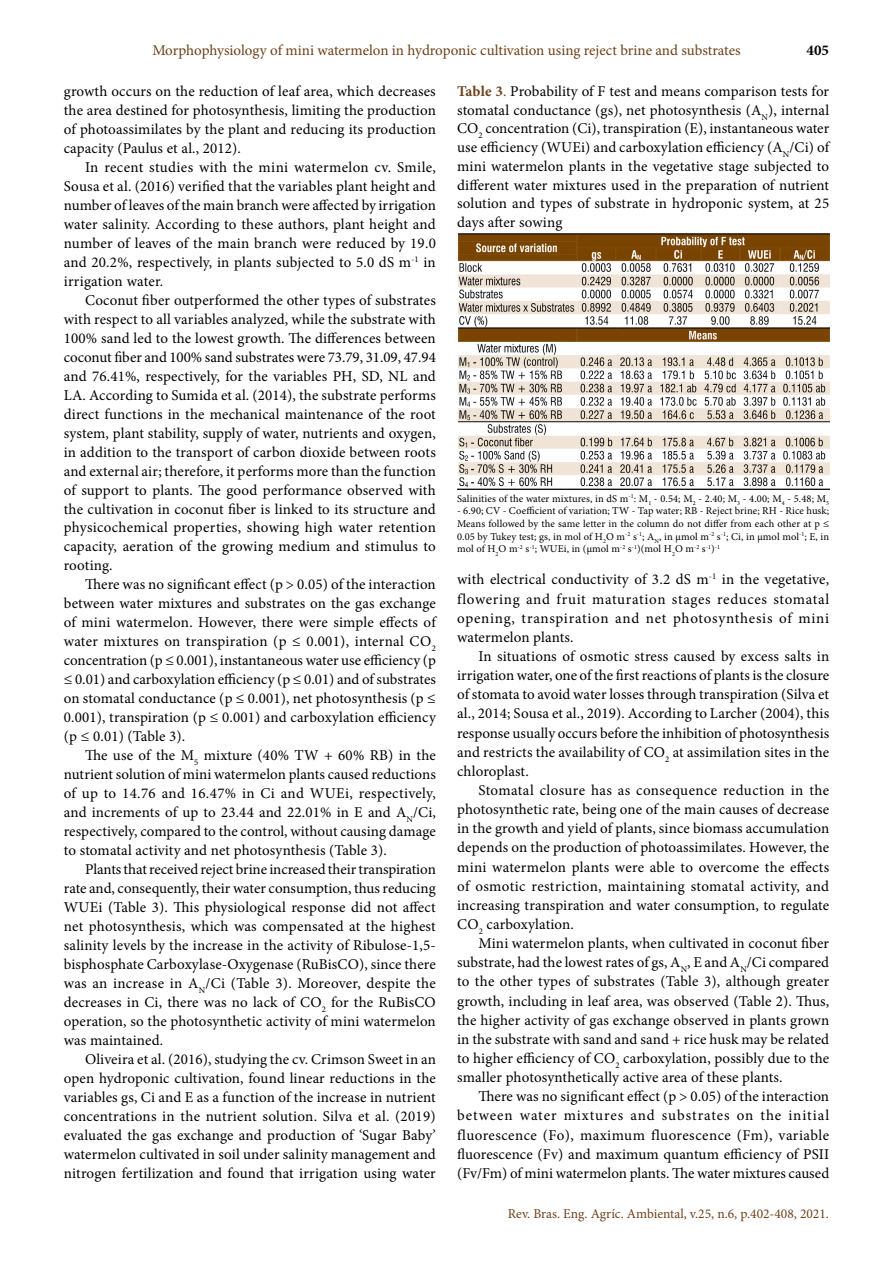
<style>
.page{position:relative;width:893px;height:1263px;background:#fff}
.page>*{position:absolute;margin:0;border:0;box-sizing:border-box;transform-origin:0 0}
.t1{font:15px/19px "Minion Pro";letter-spacing:.01em;color:#000;text-align:justify}
.t2{font:15px "Minion Pro";color:#6c4119}
.t3{font:700 15px "Minion Pro";color:#000}
.t4{font:13.5px "Minion Pro";color:#6c4119}
.t5{font:10.5px/12.6px "Minion Pro";letter-spacing:.01em;color:#000;text-align:justify}
.s1{font-weight:700;color:#6c4119}
.s2{color:#6c4119}
</style>
<div class="page">
<img style="left:457px;top:234px;width:372px;height:256px">
<p class="t2" style="left:152px;top:40px;width:590px">Morphophysiology of mini watermelon in hydroponic cultivation using reject brine and substrates</p>
<p class="t3" style="left:806px;top:40px;width:24px">405</p>
<p class="t1" style="left:64px;top:82px;width:374px">growth occurs on the reduction of leaf area, which decreases the area destined for photosynthesis, limiting the production of photoassimilates by the plant and reducing its production capacity (Paulus et al., 2012).</p>
<p class="t1" style="left:64px;top:158px;width:374px;text-indent:21px">In recent studies with the mini watermelon cv. Smile, Sousa et al. (2016) verified that the variables plant height and number of leaves of the main branch were affected by irrigation water salinity. According to these authors, plant height and number of leaves of the main branch were reduced by 19.0 and 20.2%, respectively, in plants subjected to 5.0 dS m<sup>-1</sup> in irrigation water.</p>
<p class="t1" style="left:64px;top:290px;width:374px;text-indent:21px">Coconut fiber outperformed the other types of substrates with respect to all variables analyzed, while the substrate with 100% sand led to the lowest growth. The differences between coconut fiber and 100% sand substrates were 73.79, 31.09, 47.94 and 76.41%, respectively, for the variables PH, SD, NL and LA. According to Sumida et al. (2014), the substrate performs direct functions in the mechanical maintenance of the root system, plant stability, supply of water, nutrients and oxygen, in addition to the transport of carbon dioxide between roots and external air; therefore, it performs more than the function of support to plants. The good performance observed with the cultivation in coconut fiber is linked to its structure and physicochemical properties, showing high water retention capacity, aeration of the growing medium and stimulus to rooting.</p>
<p class="t1" style="left:64px;top:575px;width:374px;text-indent:21px">There was no significant effect (p &gt; 0.05) of the interaction between water mixtures and substrates on the gas exchange of mini watermelon. However, there were simple effects of water mixtures on transpiration (p ≤ 0.001), internal CO<sub>2 </sub>concentration (p ≤ 0.001), instantaneous water use efficiency (p ≤ 0.01) and carboxylation efficiency (p ≤ 0.01) and of substrates on stomatal conductance (p ≤ 0.001), net photosynthesis (p ≤ 0.001), transpiration (p ≤ 0.001) and carboxylation efficiency (p ≤ 0.01) (Table 3).</p>
<p class="t1" style="left:64px;top:746px;width:374px;text-indent:21px">The use of the M<sub>5</sub> mixture (40% TW + 60% RB) in the nutrient solution of mini watermelon plants caused reductions of up to 14.76 and 16.47% in Ci and WUEi, respectively, and increments of up to 23.44 and 22.01% in E and A<sub>N</sub>/Ci, respectively, compared to the control, without causing damage to stomatal activity and net photosynthesis (Table 3).</p>
<p class="t1" style="left:64px;top:860px;width:374px;text-indent:21px">Plants that received reject brine increased their transpiration rate and, consequently, their water consumption, thus reducing WUEi (Table 3). This physiological response did not affect net photosynthesis, which was compensated at the highest salinity levels by the increase in the activity of Ribulose-1,5- bisphosphate Carboxylase-Oxygenase (RuBisCO), since there was an increase in A<sub>N</sub>/Ci (Table 3). Moreover, despite the decreases in Ci, there was no lack of CO<sub>2</sub> for the RuBisCO operation, so the photosynthetic activity of mini watermelon was maintained.</p>
<p class="t1" style="left:64px;top:1050px;width:374px;text-indent:21px">Oliveira et al. (2016), studying the cv. Crimson Sweet in an open hydroponic cultivation, found linear reductions in the variables gs, Ci and E as a function of the increase in nutrient concentrations in the nutrient solution. Silva et al. (2019) evaluated the gas exchange and production of ‘Sugar Baby’ watermelon cultivated in soil under salinity management and nitrogen fertilization and found that irrigation using water</p>
<p class="t1" style="left:457px;top:82px;width:374px"><span class="s1">Table 3</span><span class="s2">.</span> Probability of F test and means comparison tests for stomatal conductance (gs), net photosynthesis (A<sub>N</sub>), internal CO<sub>2</sub> concentration (Ci), transpiration (E), instantaneous water use efficiency (WUEi) and carboxylation efficiency (A<sub>N</sub>/Ci) of mini watermelon plants in the vegetative stage subjected to different water mixtures used in the preparation of nutrient solution and types of substrate in hydroponic system, at 25 days after sowing</p>
<p class="t5" style="left:457px;top:492px;width:374px">Salinities of the water mixtures, in dS m<sup>-1</sup>: M<sub>1</sub> - 0.54; M<sub>2</sub> - 2.40; M<sub>3</sub> - 4.00; M<sub>4</sub> - 5.48; M<sub>5</sub></p>
<p class="t5" style="left:457px;top:505px;width:374px">- 6.90; CV - Coefficient of variation; TW - Tap water; RB - Reject brine; RH - Rice husk; Means followed by the same letter in the column do not differ from each other at p ≤ 0.05 by Tukey test; gs, in mol of H<sub>2</sub>O m<sup>-2</sup> s<sup>-1</sup>; A<sub>N</sub>, in μmol m<sup>-2</sup> s<sup>-1</sup>; Ci, in μmol mol<sup>-1</sup>; E, in mol of H<sub>2</sub>O m<sup>-2</sup> s<sup>-1</sup>; WUEi, in (μmol m<sup>-2</sup> s<sup>-1</sup>)(mol H<sub>2</sub>O m<sup>-2</sup> s<sup>-1</sup>)<sup>-1</sup></p>
<p class="t1" style="left:457px;top:570px;width:374px">with electrical conductivity of 3.2 dS m<sup>-1</sup> in the vegetative, flowering and fruit maturation stages reduces stomatal opening, transpiration and net photosynthesis of mini watermelon plants.</p>
<p class="t1" style="left:457px;top:647px;width:374px;text-indent:21px">In situations of osmotic stress caused by excess salts in irrigation water, one of the first reactions of plants is the closure of stomata to avoid water losses through transpiration (Silva et al., 2014; Sousa et al., 2019). According to Larcher (2004), this response usually occurs before the inhibition of photosynthesis and restricts the availability of CO<sub>2</sub> at assimilation sites in the chloroplast.</p>
<p class="t1" style="left:457px;top:781px;width:374px;text-indent:21px">Stomatal closure has as consequence reduction in the photosynthetic rate, being one of the main causes of decrease in the growth and yield of plants, since biomass accumulation depends on the production of photoassimilates. However, the mini watermelon plants were able to overcome the effects of osmotic restriction, maintaining stomatal activity, and increasing transpiration and water consumption, to regulate CO<sub>2</sub> carboxylation.</p>
<p class="t1" style="left:457px;top:934px;width:374px;text-indent:21px">Mini watermelon plants, when cultivated in coconut fiber substrate, had the lowest rates of gs, A<sub>N</sub>, E and A<sub>N</sub>/Ci compared to the other types of substrates (Table 3), although greater growth, including in leaf area, was observed (Table 2). Thus, the higher activity of gas exchange observed in plants grown in the substrate with sand and sand + rice husk may be related to higher efficiency of CO<sub>2</sub> carboxylation, possibly due to the smaller photosynthetically active area of these plants.</p>
<p class="t1" style="left:457px;top:1087px;width:374px;text-indent:21px">There was no significant effect (p &gt; 0.05) of the interaction between water mixtures and substrates on the initial fluorescence (Fo), maximum fluorescence (Fm), variable fluorescence (Fv) and maximum quantum efficiency of PSII (Fv/Fm) of mini watermelon plants. The water mixtures caused</p>
<p class="t4" style="left:508px;top:1204px;width:323px">Rev. Bras. Eng. Agríc. Ambiental, v.25, n.6, p.402-408, 2021.</p>
</div>
